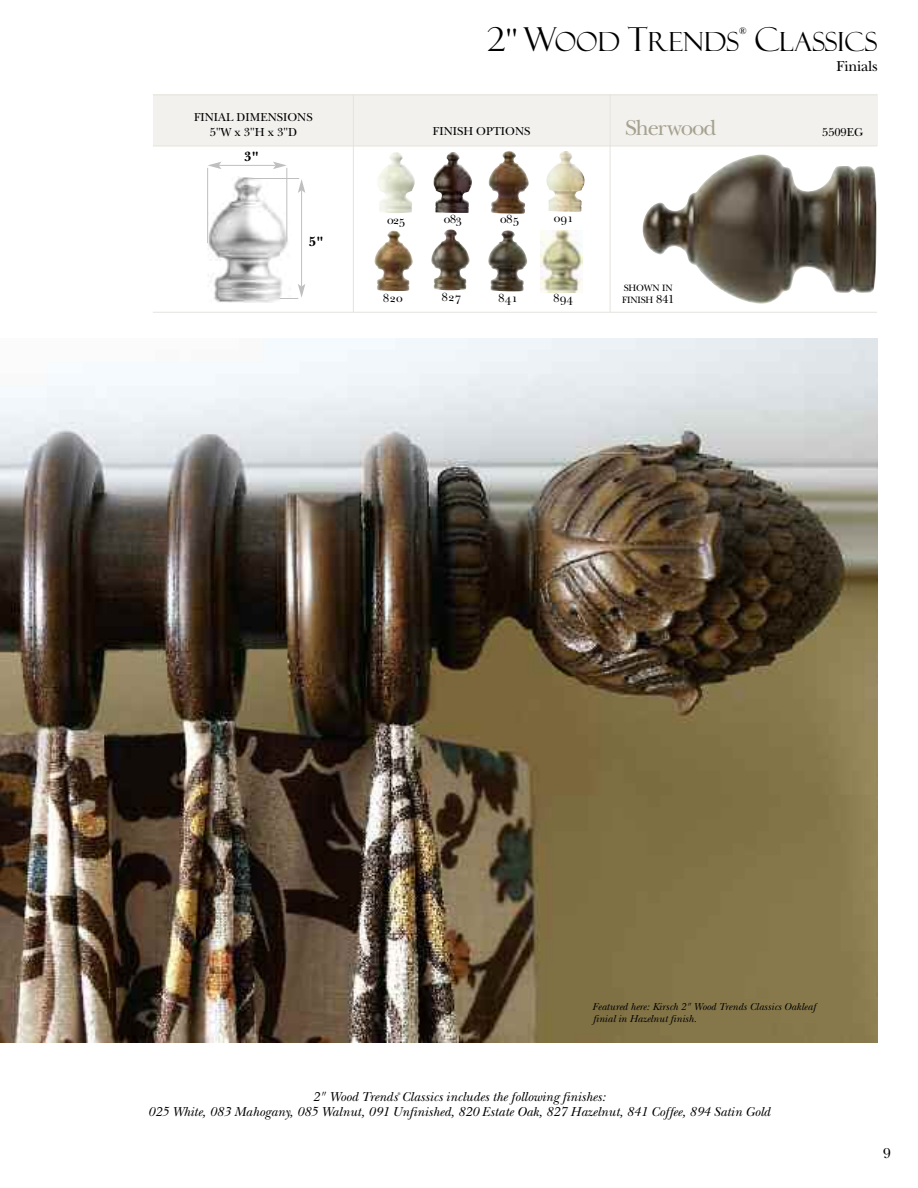
<style>
.page{position:relative;width:918px;height:1188px;background:#fff}
.page>*{position:absolute;margin:0;border:0;box-sizing:border-box;transform-origin:0 0}
.t1{font:26.4px "Felix Titling";color:#000}
.t2{font:22.5px "New Baskerville";letter-spacing:-.05em;color:#a6a28f}
.t3{font:15px "New Baskerville";letter-spacing:-.015em;color:#000}
.t4{font:700 13.95px "New Baskerville";color:#000}
.t5{font:italic 13.5px "New Baskerville";color:#000}
.t6{font:12.15px "New Baskerville";color:#000}
.t7{font:12px "New Baskerville";color:#000}
.t8{font:12px "New Baskerville SC";color:#000}
.t9{font:italic 10.5px/12px "New Baskerville";color:#000}
.t10{font:9.9px "Felix Titling";color:#000}
.t11{font:9.6px/12px "New Baskerville";letter-spacing:-.02em;color:#000}
.t12{font:italic 4.05px "New Baskerville";color:#000}
.s1{font-size:33px}
.s2{font-family:"New Baskerville";font-size:33px}
.s3{font-size:12px}
</style>
<div class="page">
<div style="left:153px;top:95px;width:724px;height:51px;background:#f2f1ee"></div>
<hr style="left:153px;top:94px;width:724px;height:1px;background:#e4e3dd">
<img style="left:642px;top:154px;width:235px;height:150px">
<hr style="left:153px;top:312px;width:724px;height:1px;background:#e4e3dd">
<hr style="left:353px;top:95px;width:1px;height:217px;background:#e4e3dd">
<hr style="left:610px;top:95px;width:1px;height:217px;background:#e4e3dd">
<hr style="left:153px;top:146px;width:724px;height:1px;background:#e4e3dd">
<img style="left:377px;top:152px;width:38px;height:61px">
<img style="left:433px;top:152px;width:39px;height:61px">
<img style="left:489px;top:151px;width:40px;height:63px">
<img style="left:546px;top:152px;width:30px;height:60px">
<img style="left:374px;top:230px;width:39px;height:61px">
<img style="left:431px;top:229px;width:39px;height:61px">
<img style="left:488px;top:230px;width:39px;height:61px">
<img style="left:540px;top:230px;width:43px;height:62px">
<img style="left:0;top:339px;width:877px;height:703px">
<img style="left:207px;top:177px;width:81px;height:126px">
<hr style="left:219px;top:165px;width:57px;height:1px;background:#bfbfbf">
<svg style="left:208px;top:162px;width:13px;height:7px"></svg>
<svg style="left:273px;top:162px;width:14px;height:7px"></svg>
<hr style="left:207px;top:168px;width:1px;height:75px;background:#bfbfbf">
<hr style="left:250px;top:178px;width:49px;height:1px;background:#bfbfbf">
<hr style="left:301px;top:190px;width:1px;height:96px;background:#bfbfbf">
<svg style="left:298px;top:179px;width:7px;height:14px"></svg>
<svg style="left:280px;top:284px;width:25px;height:15px"></svg>
<hr style="left:286px;top:168px;width:1px;height:74px;background:#bfbfbf">
<p class="t7" style="left:194px;top:110px;width:120px">FINIAL DIMENSIONS</p>
<p class="t6" style="left:210px;top:125px;width:89px">5"W x 3"H x 3"D</p>
<p class="t4" style="left:244px;top:148px;width:16px">3"</p>
<p class="t4" style="left:309px;top:233px;width:16px">5"</p>
<h1 class="t1" style="left:488px;top:32px;width:253px"><span class="s1">2</span><span class="s2">"</span> <span class="s1">W</span>OOD <span class="s1">T</span>RENDS</h1>
<p class="t10" style="left:739px;top:27px;width:9px">®</p>
<h1 class="t1" style="left:754px;top:32px;width:125px"><span class="s1">C</span>LASSICS</h1>
<p class="t3" style="left:837px;top:57px;width:42px">Finials</p>
<p class="t7" style="left:433px;top:124px;width:99px">FINISH OPTIONS</p>
<h2 class="t2" style="left:625px;top:114px;width:93px">Sherwood</h2>
<p class="t7" style="left:822px;top:125px;width:42px">5509EG</p>
<p class="t8" style="left:387px;top:215px;width:20px">025</p>
<p class="t8" style="left:444px;top:215px;width:20px">083</p>
<p class="t8" style="left:500px;top:215px;width:21px">085</p>
<p class="t8" style="left:554px;top:214px;width:22px">091</p>
<p class="t8" style="left:383px;top:294px;width:22px">820</p>
<p class="t8" style="left:441px;top:293px;width:22px">827</p>
<p class="t8" style="left:498px;top:294px;width:22px">841</p>
<p class="t8" style="left:553px;top:294px;width:22px">894</p>
<p class="t11" style="left:622px;top:282px;width:54px">SHOWN IN<br>FINISH <span class="s3">841</span></p>
<p class="t9" style="left:593px;top:1001px;width:224px">Featured here: Kirsch 2" Wood Trends Classics Oakleaf finial in Hazelnut finish.</p>
<p class="t5" style="left:313px;top:1089px;width:294px">2" Wood Trends Classics includes the following finishes:</p>
<p class="t12" style="left:398px;top:1091px;width:4px">®</p>
<p class="t5" style="left:148px;top:1104px;width:624px">025 White, 083 Mahogany, 085 Walnut, 091 Unfinished, 820 Estate Oak, 827 Hazelnut, 841 Coffee, 894 Satin Gold</p>
<p class="t3" style="left:883px;top:1144px;width:9px">9</p>
</div>
